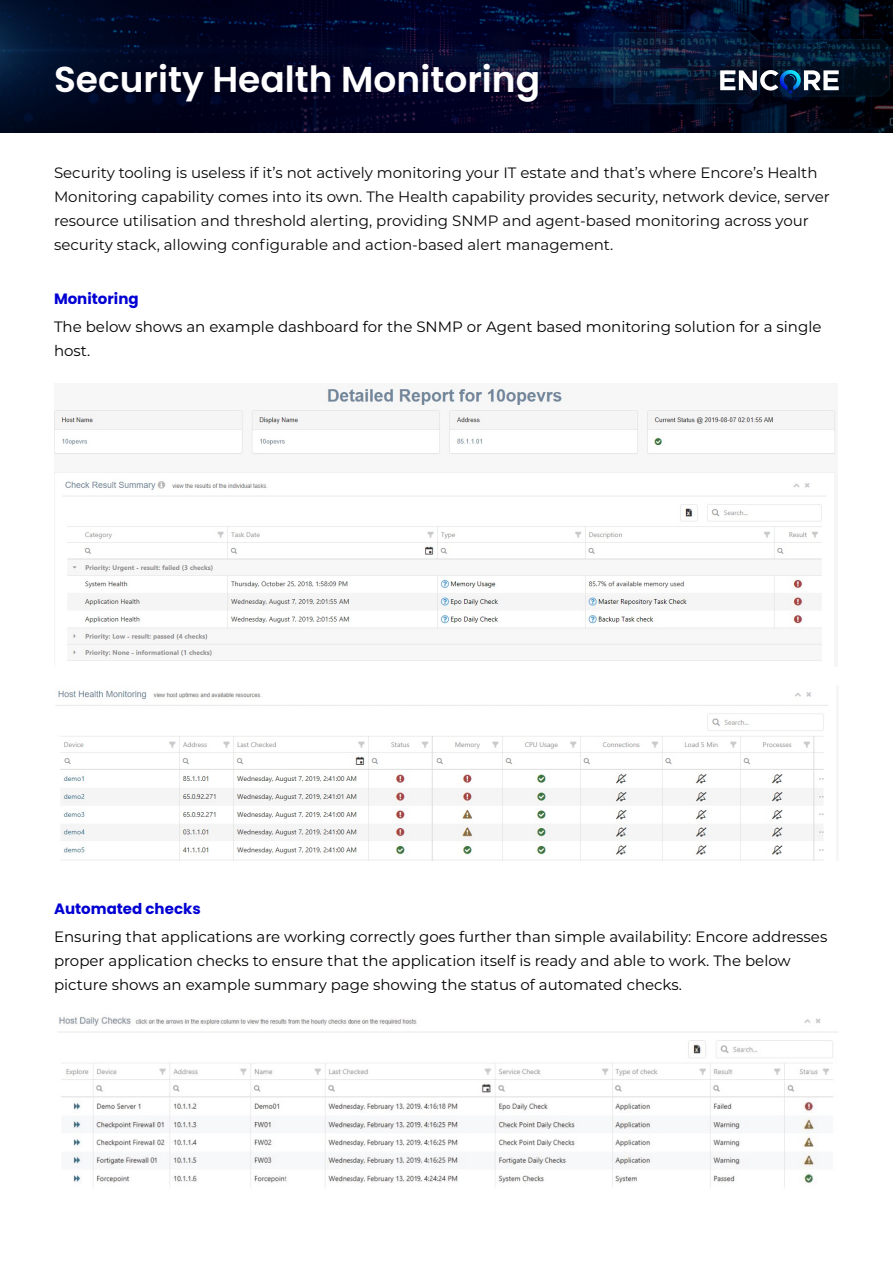
<style>
.page{position:relative;width:893px;height:1263px;background:#fff}
.page>*{position:absolute;margin:0;border:0;box-sizing:border-box;transform-origin:0 0}
.t1{font:600 36px "Poppins";color:#fff}
.t2{font:15px/24px "Montserrat";color:#070707}
.t3{font:15px/24px "Montserrat";color:#000}
.t4{font:700 15px "Poppins";color:#0200d2}
</style>
<div class="page">
<svg style="left:0;top:0;width:893px;height:132px;background:#020a26"></svg>
<svg style="left:720px;top:70px;width:119px;height:23px"></svg>
<img style="left:55px;top:383px;width:781px;height:278px">
<img style="left:55px;top:690px;width:773px;height:171px">
<img style="left:58px;top:1016px;width:780px;height:171px">
<h1 class="t1" style="left:54px;top:58px;width:488px">Security Health Monitoring</h1>
<p class="t2" style="left:54px;top:160px;width:777px">Security tooling is useless if it’s not actively monitoring your IT estate and that’s where Encore’s Health Monitoring capability comes into its own. The Health capability provides security, network device, server resource utilisation and threshold alerting, providing SNMP and agent-based monitoring across your security stack, allowing configurable and action-based alert management.</p>
<p class="t4" style="left:54px;top:290px;width:86px">Monitoring</p>
<p class="t3" style="left:54px;top:314px;width:769px">The below shows an example dashboard for the SNMP or Agent based monitoring solution for a single host.</p>
<p class="t4" style="left:54px;top:900px;width:148px">Automated checks</p>
<p class="t3" style="left:54px;top:924px;width:775px">Ensuring that applications are working correctly goes further than simple availability: Encore addresses proper application checks to ensure that the application itself is ready and able to work. The below picture shows an example summary page showing the status of automated checks.</p>
</div>
